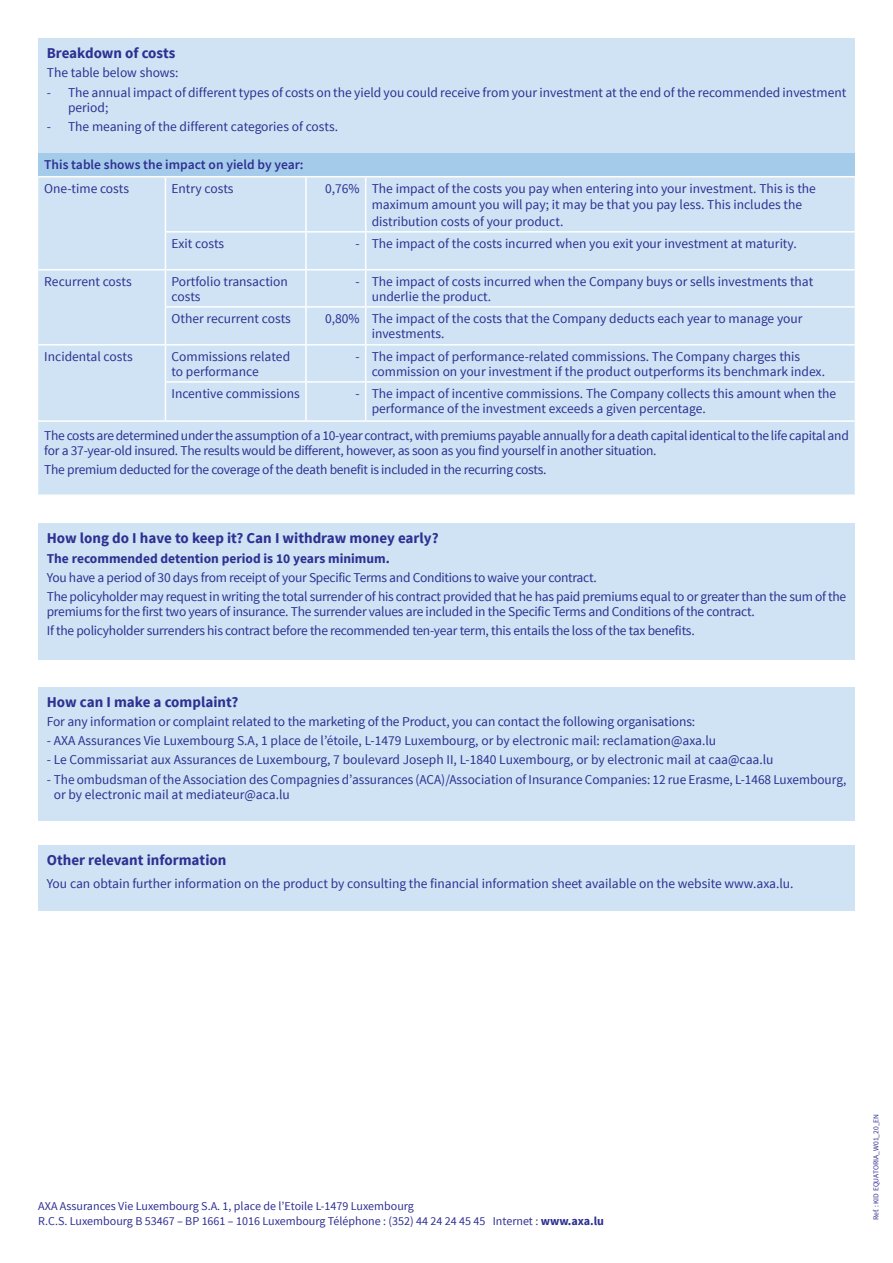
<style>
.page{position:relative;width:893px;height:1263px;background:#fff}
.page>*{position:absolute;margin:0;border:0;box-sizing:border-box;transform-origin:0 0}
.Normal_e{font:700 15px "Source Sans Pro";color:#2e3092}
.Normal_e-2{font:13.5px/15px "Source Sans Pro";color:#2e3092}
.Normal_e-3{font:13.5px/15px "Source Sans Pro";letter-spacing:-.02em;color:#2e3092}
.Normal_e-4{font:700 13.5px "Source Sans Pro";color:#2e3092}
.Normal_e-5{font:600 13.5px "Source Sans Pro";color:#2e3092}
.adresse{font:12px "Source Sans Pro";color:#2e3092}
.t1{font:7.5px "Source Sans Pro";color:#2e3092}
.s1{font-weight:700}
</style>
<div class="page">
<div style="left:38px;top:687px;width:817px;height:133px;background:#cfe3f4"></div>
<div style="left:38px;top:523px;width:817px;height:137px;background:#cfe3f4"></div>
<div style="left:38px;top:845px;width:817px;height:65px;background:#cfe3f4"></div>
<div style="left:38px;top:38px;width:817px;height:115px;background:#cfe3f4"></div>
<div style="left:38px;top:153px;width:817px;height:24px;background:#a5cbeb"></div>
<div style="left:38px;top:177px;width:817px;height:317px;background:#cfe3f4"></div>
<hr style="left:38px;top:176px;width:127px;height:1px;background:#fff">
<hr style="left:165px;top:176px;width:141px;height:1px;background:#fff">
<hr style="left:165px;top:177px;width:1px;height:54px;background:#fff">
<hr style="left:306px;top:176px;width:60px;height:1px;background:#fff">
<hr style="left:305px;top:177px;width:2px;height:54px;background:#fff">
<hr style="left:366px;top:176px;width:489px;height:1px;background:#fff">
<hr style="left:365px;top:177px;width:1px;height:54px;background:#fff">
<hr style="left:165px;top:231px;width:141px;height:2px;background:#fff">
<hr style="left:165px;top:233px;width:1px;height:36px;background:#fff">
<hr style="left:306px;top:231px;width:60px;height:2px;background:#fff">
<hr style="left:305px;top:233px;width:2px;height:36px;background:#fff">
<hr style="left:366px;top:231px;width:489px;height:2px;background:#fff">
<hr style="left:365px;top:233px;width:1px;height:36px;background:#fff">
<hr style="left:38px;top:269px;width:127px;height:1px;background:#fff">
<hr style="left:165px;top:269px;width:141px;height:1px;background:#fff">
<hr style="left:165px;top:270px;width:1px;height:36px;background:#fff">
<hr style="left:306px;top:269px;width:60px;height:1px;background:#fff">
<hr style="left:305px;top:270px;width:2px;height:36px;background:#fff">
<hr style="left:366px;top:269px;width:489px;height:1px;background:#fff">
<hr style="left:365px;top:270px;width:1px;height:36px;background:#fff">
<hr style="left:165px;top:306px;width:141px;height:2px;background:#fff">
<hr style="left:165px;top:308px;width:1px;height:36px;background:#fff">
<hr style="left:306px;top:306px;width:60px;height:2px;background:#fff">
<hr style="left:305px;top:308px;width:2px;height:36px;background:#fff">
<hr style="left:366px;top:306px;width:489px;height:2px;background:#fff">
<hr style="left:365px;top:308px;width:1px;height:36px;background:#fff">
<hr style="left:38px;top:344px;width:127px;height:2px;background:#fff">
<hr style="left:165px;top:344px;width:141px;height:2px;background:#fff">
<hr style="left:165px;top:346px;width:1px;height:35px;background:#fff">
<hr style="left:306px;top:344px;width:60px;height:2px;background:#fff">
<hr style="left:305px;top:346px;width:2px;height:35px;background:#fff">
<hr style="left:366px;top:344px;width:489px;height:2px;background:#fff">
<hr style="left:365px;top:346px;width:1px;height:35px;background:#fff">
<hr style="left:165px;top:381px;width:141px;height:2px;background:#fff">
<hr style="left:165px;top:383px;width:1px;height:37px;background:#fff">
<hr style="left:306px;top:381px;width:60px;height:2px;background:#fff">
<hr style="left:305px;top:383px;width:2px;height:37px;background:#fff">
<hr style="left:366px;top:381px;width:489px;height:2px;background:#fff">
<hr style="left:365px;top:383px;width:1px;height:37px;background:#fff">
<hr style="left:38px;top:420px;width:127px;height:2px;background:#fff">
<hr style="left:165px;top:420px;width:141px;height:2px;background:#fff">
<hr style="left:306px;top:420px;width:60px;height:2px;background:#fff">
<hr style="left:366px;top:420px;width:489px;height:2px;background:#fff">
<p class="Normal_e" style="left:47px;top:43px;width:130px">Breakdown of costs</p>
<p class="Normal_e-2" style="left:47px;top:66px;width:133px">The table below shows:</p>
<p class="Normal_e-2" style="left:68px;top:85px;width:780px;text-indent:-21px">- The annual impact of different types of costs on the yield you could receive from your investment at the end of the recommended investment period;</p>
<p class="Normal_e-2" style="left:47px;top:119px;width:293px">- The meaning of the different categories of costs.</p>
<p class="Normal_e-5" style="left:44px;top:156px;width:261px">This table shows the impact on yield by year:</p>
<p class="Normal_e-2" style="left:44px;top:181px;width:86px">One-time costs</p>
<p class="Normal_e-2" style="left:171px;top:181px;width:64px">Entry costs</p>
<p class="Normal_e-2" style="left:325px;top:181px;width:36px">0,76%</p>
<p class="Normal_e-2" style="left:372px;top:180px;width:446px;line-height:16.5px">The impact of the costs you pay when entering into your investment. This is the maximum amount you will pay; it may be that you pay less. This includes the distribution costs of your product.</p>
<p class="Normal_e-2" style="left:171px;top:236px;width:54px">Exit costs</p>
<p class="Normal_e-2" style="left:355px;top:236px;width:6px">-</p>
<p class="Normal_e-2" style="left:372px;top:236px;width:427px">The impact of the costs incurred when you exit your investment at maturity.</p>
<p class="Normal_e-2" style="left:44px;top:274px;width:89px">Recurrent costs</p>
<p class="Normal_e-2" style="left:171px;top:274px;width:118px">Portfolio transaction costs</p>
<p class="Normal_e-2" style="left:355px;top:274px;width:6px">-</p>
<p class="Normal_e-2" style="left:372px;top:274px;width:443px">The impact of costs incurred when the Company buys or sells investments that underlie the product.</p>
<p class="Normal_e-2" style="left:171px;top:311px;width:121px">Other recurrent costs</p>
<p class="Normal_e-2" style="left:325px;top:311px;width:36px">0,80%</p>
<p class="Normal_e-2" style="left:372px;top:311px;width:432px">The impact of the costs that the Company deducts each year to manage your investments.</p>
<p class="Normal_e-2" style="left:44px;top:349px;width:90px">Incidental costs</p>
<p class="Normal_e-2" style="left:171px;top:349px;width:120px">Commissions related to performance</p>
<p class="Normal_e-2" style="left:355px;top:349px;width:6px">-</p>
<p class="Normal_e-2" style="left:372px;top:349px;width:455px">The impact of performance-related commissions. The Company charges this commission on your investment if the product outperforms its benchmark index.</p>
<p class="Normal_e-2" style="left:171px;top:386px;width:130px">Incentive commissions</p>
<p class="Normal_e-2" style="left:355px;top:386px;width:6px">-</p>
<p class="Normal_e-2" style="left:372px;top:386px;width:466px">The impact of incentive commissions. The Company collects this amount when the performance of the investment exceeds a given percentage.</p>
<p class="Normal_e-3" style="left:44px;top:428px;width:806px">The costs are determined under the assumption of a 10-year contract, with premiums payable annually for a death capital identical to the life capital and for a 37-year-old insured. The results would be different, however, as soon as you find yourself in another situation.</p>
<p class="Normal_e-3" style="left:44px;top:462px;width:504px">The premium deducted for the coverage of the death benefit is included in the recurring costs.</p>
<p class="Normal_e" style="left:47px;top:529px;width:393px">How long do I have to keep it? Can I withdraw money early?</p>
<p class="Normal_e-4" style="left:47px;top:549px;width:344px">The recommended detention period is 10 years minimum.</p>
<p class="Normal_e-3" style="left:47px;top:570px;width:552px">You have a period of 30 days from receipt of your Specific Terms and Conditions to waive your contract.</p>
<p class="Normal_e-3" style="left:47px;top:589px;width:801px">The policyholder may request in writing the total surrender of his contract provided that he has paid premiums equal to or greater than the sum of the premiums for the first two years of insurance. The surrender values are included in the Specific Terms and Conditions of the contract.</p>
<p class="Normal_e-3" style="left:47px;top:624px;width:649px">If the policyholder surrenders his contract before the recommended ten-year term, this entails the loss of the tax benefits.</p>
<p class="Normal_e" style="left:47px;top:692px;width:193px">How can I make a complaint?</p>
<p class="Normal_e-2" style="left:47px;top:714px;width:650px">For any information or complaint related to the marketing of the Product, you can contact the following organisations:</p>
<p class="Normal_e-2" style="left:47px;top:733px;width:671px">- AXA Assurances Vie Luxembourg S.A, 1 place de l’étoile, L-1479 Luxembourg, or by electronic mail: reclamation@axa.lu</p>
<p class="Normal_e-2" style="left:47px;top:753px;width:728px">- Le Commissariat aux Assurances de Luxembourg, 7 boulevard Joseph II, L-1840 Luxembourg, or by electronic mail at caa@caa.lu</p>
<p class="Normal_e-2" style="left:54px;top:772px;width:794px;text-indent:-7px">- The ombudsman of the Association des Compagnies d’assurances (ACA)/Association of Insurance Companies: 12 rue Erasme, L-1468 Luxembourg, or by electronic mail at mediateur@aca.lu</p>
<p class="Normal_e" style="left:47px;top:850px;width:181px">Other relevant information</p>
<p class="Normal_e-2" style="left:47px;top:876px;width:748px">You can obtain further information on the product by consulting the financial information sheet available on the website www.axa.lu.</p>
<p class="adresse" style="left:38px;top:1199px;width:377px">AXA Assurances Vie Luxembourg S.A. 1, place de l’Etoile L-1479 Luxembourg</p>
<p class="adresse" style="left:38px;top:1213px;width:567px">R.C.S. Luxembourg B 53467 – BP 1661 – 1016 Luxembourg Téléphone : (352) 44 24 24 45 45 Internet : <span class="s1">www.axa.lu</span></p>
<p class="t1" style="left:871px;top:1220px;width:108px;rotate:-90deg">Ref. : KID EQUATORIA_W01_20_EN</p>
</div>
